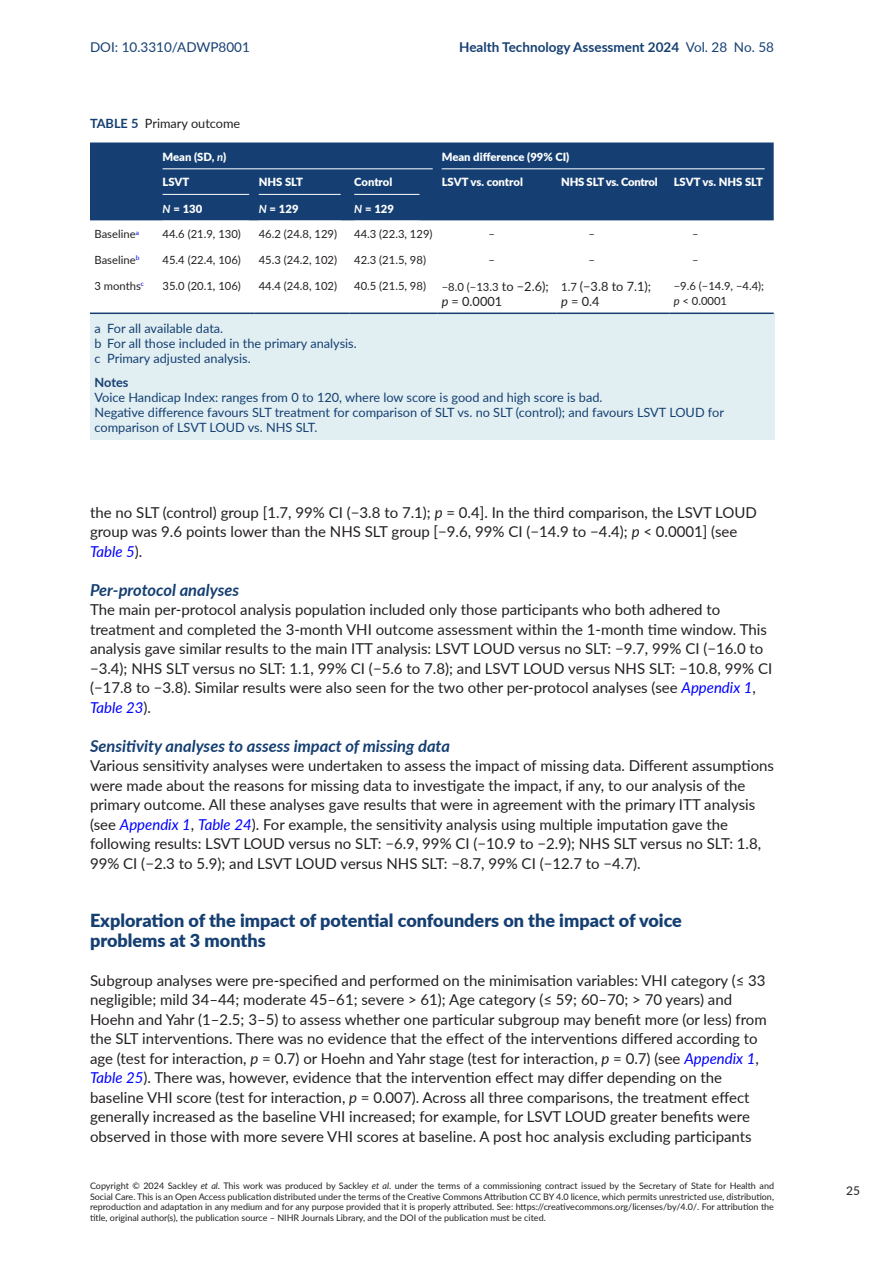
<style>
.page{position:relative;width:893px;height:1263px;background:#fff}
.page>*{position:absolute;margin:0;border:0;box-sizing:border-box;transform-origin:0 0}
.t1{font:900 18px/19.5px "Lato";color:#153f72}
.t2{font:italic 700 16.5px "Lato";color:#153f72}
.t3{font:15px/19.5px "Lato";color:#231f20}
.t4{font:700 13.5px "Lato";color:#153f72}
.t5{font:13.5px "Lato";color:#153f72}
.t6{font:12.75px/15px "Lato";color:#153f72}
.t7{font:12.75px/15px "Lato";color:#231f20}
.t8{font:700 12.75px "Lato";letter-spacing:-.005em;color:#153f72}
.t9{font:12px "Lato";color:#231f20}
.t10{font:11.25px/15px "Lato";color:#231f20}
.t11{font:900 11.25px "Lato";color:#fff}
.t12{font:900 11.25px "Lato";letter-spacing:-.02em;color:#fff}
.t13{font:9px/10.5px "Lato";color:#231f20;text-align:justify}
.s1{font-weight:400}
.s2{font-weight:700;color:#153f72}
.s3{font-weight:700;font-style:italic}
.s4{font-size:12.75px}
.s5{font-style:italic}
.s6{font-size:11.25px}
.s7{font-style:italic;color:#00f}
</style>
<div class="page">
<div style="left:90px;top:313px;width:684px;height:28px;background:#e1eff2"></div>
<div style="left:90px;top:328px;width:684px;height:28px;background:#e1eff2"></div>
<div style="left:90px;top:343px;width:684px;height:28px;background:#e1eff2"></div>
<div style="left:90px;top:367px;width:684px;height:28px;background:#e1eff2"></div>
<div style="left:90px;top:382px;width:684px;height:28px;background:#e1eff2"></div>
<div style="left:90px;top:397px;width:684px;height:43px;background:#e1eff2"></div>
<div style="left:90px;top:142px;width:684px;height:78px;background:#153f72"></div>
<hr style="left:90px;top:313px;width:68px;height:1px;background:#153f72">
<hr style="left:158px;top:313px;width:96px;height:1px;background:#153f72">
<hr style="left:254px;top:313px;width:96px;height:1px;background:#153f72">
<hr style="left:350px;top:313px;width:87px;height:1px;background:#153f72">
<hr style="left:437px;top:313px;width:120px;height:1px;background:#153f72">
<hr style="left:557px;top:313px;width:112px;height:1px;background:#153f72">
<hr style="left:669px;top:313px;width:105px;height:1px;background:#153f72">
<hr style="left:163px;top:168px;width:270px;height:1px;background:#fff">
<hr style="left:442px;top:168px;width:323px;height:1px;background:#fff">
<hr style="left:163px;top:194px;width:86px;height:1px;background:#fff">
<hr style="left:259px;top:194px;width:82px;height:1px;background:#fff">
<hr style="left:354px;top:194px;width:66px;height:1px;background:#fff">
<p class="t5" style="left:90px;top:37px;width:161px">DOI: 10.3310/ADWP8001</p>
<p class="t4" style="left:459px;top:37px;width:316px">Health Technology Assessment 2024 <span class="s1">Vol. 28 No. 58</span></p>
<p class="t7" style="left:90px;top:115px;width:152px"><span class="s2">TABLE 5</span> Primary outcome</p>
<p class="t11" style="left:163px;top:148px;width:65px">Mean (SD, <span class="s3">n</span>)</p>
<p class="t11" style="left:442px;top:148px;width:129px">Mean difference (99% CI)</p>
<p class="t11" style="left:163px;top:174px;width:28px">LSVT</p>
<p class="t11" style="left:259px;top:174px;width:46px">NHS SLT</p>
<p class="t11" style="left:354px;top:174px;width:40px">Control</p>
<p class="t11" style="left:442px;top:174px;width:83px">LSVT vs. control</p>
<p class="t12" style="left:561px;top:174px;width:98px">NHS SLT vs. Control</p>
<p class="t11" style="left:674px;top:174px;width:91px">LSVT vs. NHS SLT</p>
<p class="t11" style="left:163px;top:200px;width:41px"><span class="s3">N</span> = 130</p>
<p class="t11" style="left:259px;top:200px;width:41px"><span class="s3">N</span> = 129</p>
<p class="t11" style="left:354px;top:200px;width:41px"><span class="s3">N</span> = 129</p>
<p class="t10" style="left:95px;top:226px;width:46px">Baseline<sup>a</sup></p>
<p class="t10" style="left:163px;top:226px;width:80px">44.6 (21.9, 130)</p>
<p class="t10" style="left:259px;top:226px;width:80px">46.2 (24.8, 129)</p>
<p class="t10" style="left:354px;top:226px;width:80px">44.3 (22.3, 129)</p>
<p class="t10" style="left:489px;top:226px;width:8px">–</p>
<p class="t10" style="left:588px;top:226px;width:8px">–</p>
<p class="t10" style="left:692px;top:226px;width:8px">–</p>
<p class="t10" style="left:94px;top:252px;width:46px">Baseline<sup>b</sup></p>
<p class="t10" style="left:163px;top:252px;width:80px">45.4 (22.4, 106)</p>
<p class="t10" style="left:259px;top:252px;width:80px">45.3 (24.2, 102)</p>
<p class="t10" style="left:354px;top:252px;width:73px">42.3 (21.5, 98)</p>
<p class="t10" style="left:489px;top:252px;width:8px">–</p>
<p class="t10" style="left:588px;top:252px;width:8px">–</p>
<p class="t10" style="left:692px;top:252px;width:8px">–</p>
<p class="t10" style="left:94px;top:277px;width:51px">3 months<sup>c</sup></p>
<p class="t10" style="left:163px;top:277px;width:80px">35.0 (20.1, 106)</p>
<p class="t10" style="left:259px;top:277px;width:80px">44.4 (24.8, 102)</p>
<p class="t10" style="left:354px;top:277px;width:73px">40.5 (21.5, 98)</p>
<p class="t10" style="left:442px;top:279px;width:109px">−8.0 (−13.3 <span class="s4">to −2.6);</span></p>
<p class="t7" style="left:442px;top:293px;width:62px"><span class="s5">p</span> = 0.0001</p>
<p class="t7" style="left:561px;top:278px;width:92px"><span class="s6">1.7</span> (−3.8 to 7.1); <span class="s5">p</span> = 0.4</p>
<p class="t10" style="left:674px;top:277px;width:92px">−9.6 (−14.9, −4.4); <span class="s5">p</span> &lt; 0.0001</p>
<p class="t6" style="left:94px;top:320px;width:264px">a For all available data.<br>b For all those included in the primary analysis. c Primary adjusted analysis.</p>
<p class="t8" style="left:94px;top:373px;width:35px">Notes</p>
<p class="t6" style="left:94px;top:389px;width:631px">Voice Handicap Index: ranges from 0 to 120, where low score is good and high score is bad.<br>Negative difference favours SLT treatment for comparison of SLT vs. no SLT (control); and favours LSVT LOUD for comparison of LSVT LOUD vs. NHS SLT.</p>
<p class="t3" style="left:90px;top:502px;width:668px">the no SLT (control) group [1.7, 99% CI (−3.8 to 7.1); <span class="s5">p</span> = 0.4]. In the third comparison, the LSVT LOUD group was 9.6 points lower than the NHS SLT group [−9.6, 99% CI (−14.9 to −4.4); <span class="s5">p</span> &lt; 0.0001] (see<br><span class="s7">Table 5</span>).</p>
<p class="t2" style="left:90px;top:577px;width:151px">Per-protocol analyses</p>
<p class="t3" style="left:90px;top:599px;width:684px">The main per-protocol analysis population included only those participants who both adhered to treatment and completed the 3-month VHI outcome assessment within the 1-month time window. This analysis gave similar results to the main ITT analysis: LSVT LOUD versus no SLT: −9.7, 99% CI (−16.0 to −3.4); NHS SLT versus no SLT: 1.1, 99% CI (−5.6 to 7.8); and LSVT LOUD versus NHS SLT: −10.8, 99% CI (−17.8 to −3.8). Similar results were also seen for the two other per-protocol analyses (see <span class="s7">Appendix 1</span>, <span class="s7">Table 23</span>).</p>
<p class="t2" style="left:90px;top:733px;width:362px">Sensitivity analyses to assess impact of missing data</p>
<p class="t3" style="left:90px;top:755px;width:685px">Various sensitivity analyses were undertaken to assess the impact of missing data. Different assumptions were made about the reasons for missing data to investigate the impact, if any, to our analysis of the primary outcome. All these analyses gave results that were in agreement with the primary ITT analysis (see <span class="s7">Appendix 1</span>, <span class="s7">Table 24</span>). For example, the sensitivity analysis using multiple imputation gave the following results: LSVT LOUD versus no SLT: −6.9, 99% CI (−10.9 to −2.9); NHS SLT versus no SLT: 1.8, 99% CI (−2.3 to 5.9); and LSVT LOUD versus NHS SLT: −8.7, 99% CI (−12.7 to −4.7).</p>
<p class="t1" style="left:90px;top:910px;width:593px">Exploration of the impact of potential confounders on the impact of voice problems at 3 months</p>
<p class="t3" style="left:90px;top:970px;width:678px">Subgroup analyses were pre-specified and performed on the minimisation variables: VHI category (≤ 33 negligible; mild 34–44; moderate 45–61; severe &gt; 61); Age category (≤ 59; 60–70; &gt; 70 years) and Hoehn and Yahr (1–2.5; 3–5) to assess whether one particular subgroup may benefit more (or less) from the SLT interventions. There was no evidence that the effect of the interventions differed according to age (test for interaction, <span class="s5">p</span> = 0.7) or Hoehn and Yahr stage (test for interaction, <span class="s5">p</span> = 0.7) (see <span class="s7">Appendix 1</span>, <span class="s7">Table 25</span>). There was, however, evidence that the intervention effect may differ depending on the baseline VHI score (test for interaction, <span class="s5">p</span> = 0.007). Across all three comparisons, the treatment effect generally increased as the baseline VHI increased; for example, for LSVT LOUD greater benefits were observed in those with more severe VHI scores at baseline. A post hoc analysis excluding participants</p>
<p class="t13" style="left:90px;top:1180px;width:685px">Copyright © 2024 Sackley <span class="s5">et al.</span> This work was produced by Sackley <span class="s5">et al</span>. under the terms of a commissioning contract issued by the Secretary of State for Health and Social Care. This is an Open Access publication distributed under the terms of the Creative Commons Attribution CC BY 4.0 licence, which permits unrestricted use, distribution, reproduction and adaptation in any medium and for any purpose provided that it is properly attributed. See: https://creativecommons.org/licenses/by/4.0/. For attribution the title, original author(s), the publication source – NIHR Journals Library, and the DOI of the publication must be cited.</p>
<p class="t9" style="left:846px;top:1182px;width:15px">25</p>
</div>
